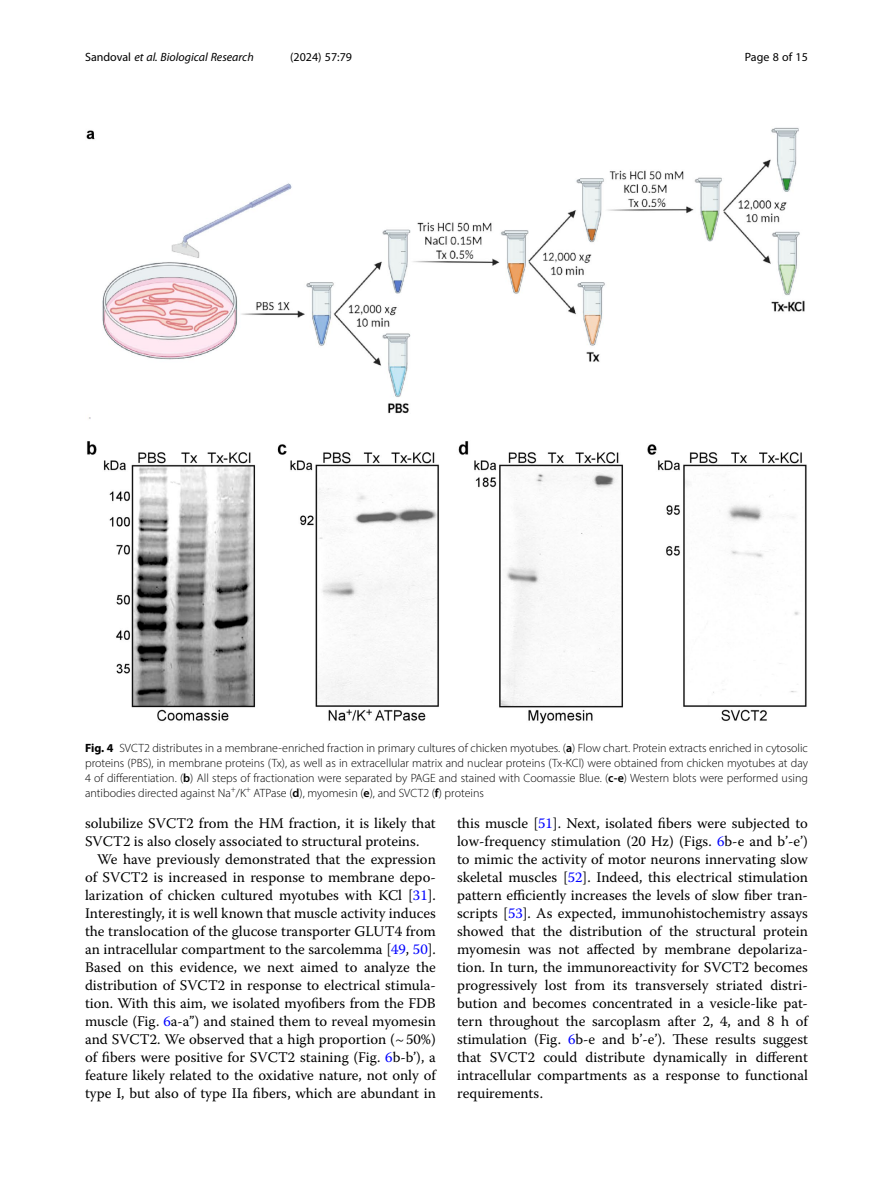
<style>
.page{position:relative;width:893px;height:1191px;background:#fff}
.page>*{position:absolute;margin:0;border:0;box-sizing:border-box;transform-origin:0 0}
.Body_Text_Indent{font:14.7px/18px "Warnock Pro";color:#000;text-align:justify}
.Figure_Caption{font:300 12px/15px "Myriad Pro";color:#000;text-align:justify}
.t1{font:italic 12px "Myriad Pro";color:#000}
.t2{font:12px "Myriad Pro";color:#000}
.s1{font-style:normal}
.s2{font-weight:700}
.s3{font-weight:600}
.s4{color:#00f}
</style>
<div class="page">
<img style="left:86px;top:127px;width:721px;height:597px">
<p class="t1" style="left:85px;top:50px;width:170px"><span class="s1">Sandoval</span> et al. Biological Research</p>
<p class="t2" style="left:290px;top:50px;width:63px">(2024) 57:79</p>
<p class="t2" style="left:745px;top:50px;width:65px">Page 8 of 15</p>
<p class="Figure_Caption" style="left:85px;top:740px;width:724px"><span class="s2">Fig. 4</span> SVCT2 distributes in a membrane-enriched fraction in primary cultures of chicken myotubes. (<span class="s3">a</span>) Flow chart. Protein extracts enriched in cytosolic proteins (PBS), in membrane proteins (Tx), as well as in extracellular matrix and nuclear proteins (Tx-KCl) were obtained from chicken myotubes at day 4 of differentiation. (<span class="s3">b</span>) All steps of fractionation were separated by PAGE and stained with Coomassie Blue. (<span class="s3">c-e</span>) Western blots were performed using antibodies directed against Na<sup>+</sup>/K<sup>+</sup> ATPase (<span class="s3">d</span>), myomesin (<span class="s3">e</span>), and SVCT2 (<span class="s3">f</span>) proteins</p>
<p class="Body_Text_Indent" style="left:85px;top:814px;width:352px">solubilize SVCT2 from the HM fraction, it is likely that<br>SVCT2 is also closely associated to structural proteins.</p>
<p class="Body_Text_Indent" style="left:85px;top:850px;width:352px;text-indent:12px">We have previously demonstrated that the expression of SVCT2 is increased in response to membrane depo&shy;larization of chicken cultured myotubes with KCl [<span class="s4">31</span>].<br>Interestingly, it is well known that muscle activity induces the translocation of the glucose transporter GLUT4 from an intracellular compartment to the sarcolemma [<span class="s4">49</span>, <span class="s4">50</span>].<br>Based on this evidence, we next aimed to analyze the distribution of SVCT2 in response to electrical stimula&shy;tion. With this aim, we isolated myofibers from the FDB muscle (Fig. <span class="s4">6</span>a-a’’) and stained them to reveal myomesin and SVCT2. We observed that a high proportion (~50%) of fibers were positive for SVCT2 staining (Fig. <span class="s4">6</span>b-b’), a feature likely related to the oxidative nature, not only of type I, but also of type IIa fibers, which are abundant in</p>
<p class="Body_Text_Indent" style="left:457px;top:814px;width:352px">this muscle [<span class="s4">51</span>]. Next, isolated fibers were subjected to low-frequency stimulation (20 Hz) (Figs. <span class="s4">6</span>b-e and b’-e’) to mimic the activity of motor neurons innervating slow skeletal muscles [<span class="s4">52</span>]. Indeed, this electrical stimulation pattern efficiently increases the levels of slow fiber tran&shy;scripts [<span class="s4">53</span>]. As expected, immunohistochemistry assays showed that the distribution of the structural protein myomesin was not affected by membrane depolariza&shy;tion. In turn, the immunoreactivity for SVCT2 becomes progressively lost from its transversely striated distri&shy;bution and becomes concentrated in a vesicle-like pat&shy;tern throughout the sarcoplasm after 2, 4, and 8 h of stimulation (Fig. <span class="s4">6</span>b-e and b’-e’). These results suggest that SVCT2 could distribute dynamically in different intracellular compartments as a response to functional requirements.</p>
</div>
